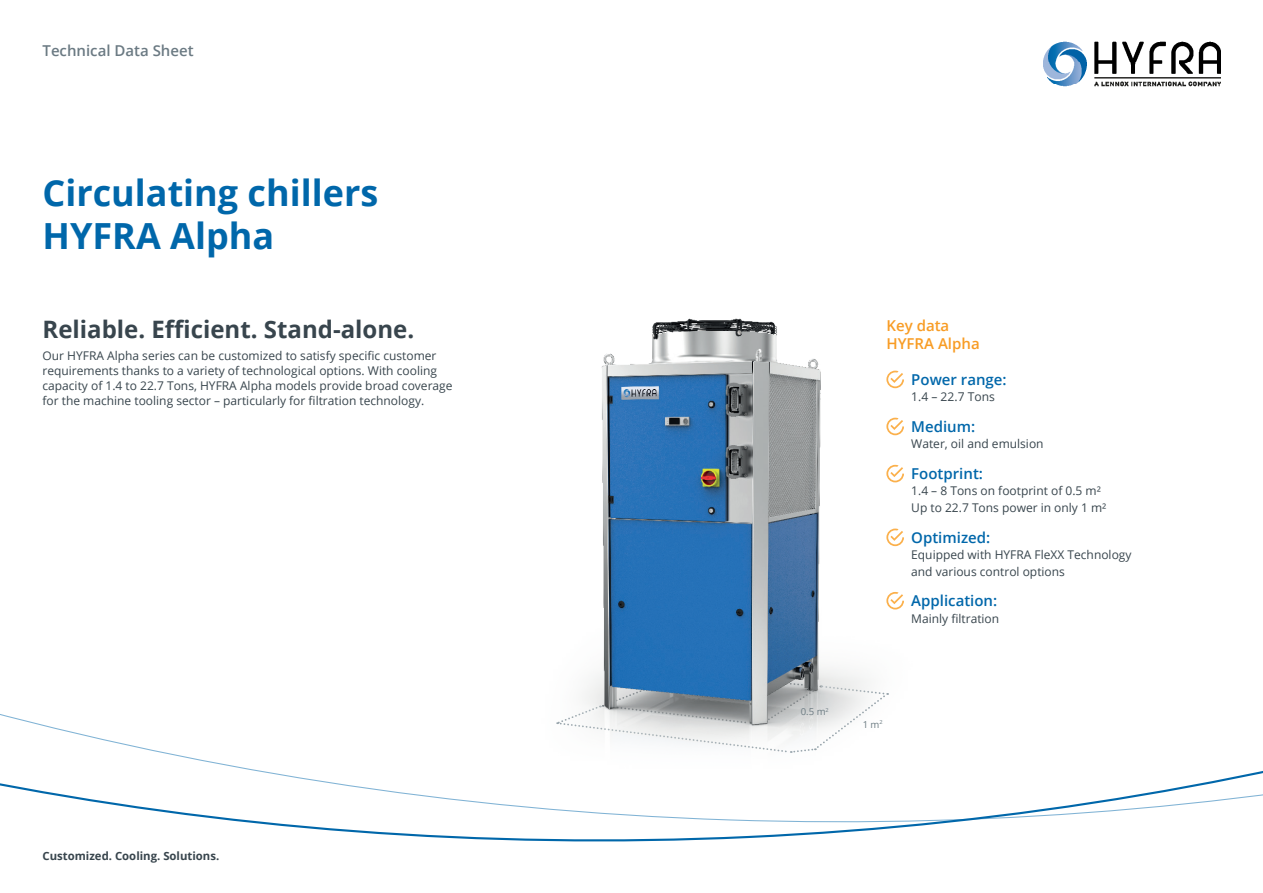
<style>
.page{position:relative;width:1263px;height:893px;background:#fff}
.page>*{position:absolute;margin:0;border:0;box-sizing:border-box;transform-origin:0 0}
.t1{font:700 36px/43.2px "Open Sans";color:#0067aa}
.t2{font:700 24px "Open Sans";color:#38454d}
.t3{font:600 15px "Open Sans";color:#0067aa}
.t4{font:600 15px "Open Sans";color:#6b7a83}
.t5{font:600 15px/18px "Open Sans";color:#f89c24}
.t6{font:12.15px "Open Sans";color:#38454d}
.t7{font:12px "Open Sans";color:#38454d}
.t8{font:700 11.4px "Open Sans";color:#38454d}
.t9{font:9.6px "Open Sans";color:#6d7c83}
</style>
<div class="page">
<img style="left:1044px;top:42px;width:176px;height:45px">
<svg style="left:315px;top:829px;width:568px;height:13px"></svg>
<svg style="left:0;top:714px;width:1263px;height:115px"></svg>
<img style="left:524px;top:318px;width:440px;height:474px">
<p class="t4" style="left:43px;top:40px;width:153px">Technical Data Sheet</p>
<p class="t1" style="left:43px;top:171px;width:337px">Circulating chillers<br>HYFRA Alpha</p>
<p class="t2" style="left:43px;top:312px;width:373px">Reliable. Efficient. Stand-alone.</p>
<p class="t7" style="left:43px;top:347px;width:395px">Our HYFRA Alpha series can be customized to satisfy specific customer</p>
<p class="t7" style="left:43px;top:362px;width:396px">requirements thanks to a variety of technological options. With cooling</p>
<p class="t7" style="left:43px;top:377px;width:411px">capacity of 1.4 to 22.7 Tons, HYFRA Alpha models provide broad coverage</p>
<p class="t7" style="left:43px;top:392px;width:383px">for the machine tooling sector – particularly for filtration technology.</p>
<p class="t8" style="left:43px;top:848px;width:178px">Customized. Cooling. Solutions.</p>
<p class="t9" style="left:801px;top:705px;width:30px">0.5 m<sup>2</sup></p>
<p class="t5" style="left:886px;top:316px;width:95px">Key data<br>HYFRA Alpha</p>
<p class="t3" style="left:911px;top:369px;width:97px">Power range:</p>
<p class="t6" style="left:911px;top:389px;width:85px">1.4 – 22.7 Tons</p>
<p class="t3" style="left:911px;top:416px;width:66px">Medium:</p>
<p class="t7" style="left:911px;top:436px;width:134px">Water, oil and emulsion</p>
<p class="t3" style="left:911px;top:463px;width:73px">Footprint:</p>
<p class="t7" style="left:911px;top:483px;width:191px">1.4 – 8 Tons on footprint of 0.5 m²</p>
<p class="t7" style="left:911px;top:499px;width:197px">Up to 22.7 Tons power in only 1 m²</p>
<p class="t3" style="left:911px;top:527px;width:81px">Optimized:</p>
<p class="t7" style="left:911px;top:546px;width:222px">Equipped with HYFRA FleXX Technology</p>
<p class="t7" style="left:911px;top:563px;width:155px">and various control options</p>
<p class="t3" style="left:911px;top:590px;width:87px">Application:</p>
<p class="t7" style="left:911px;top:610px;width:89px">Mainly filtration</p>
<p class="t9" style="left:863px;top:717px;width:22px">1 m<sup>2</sup></p>
</div>
